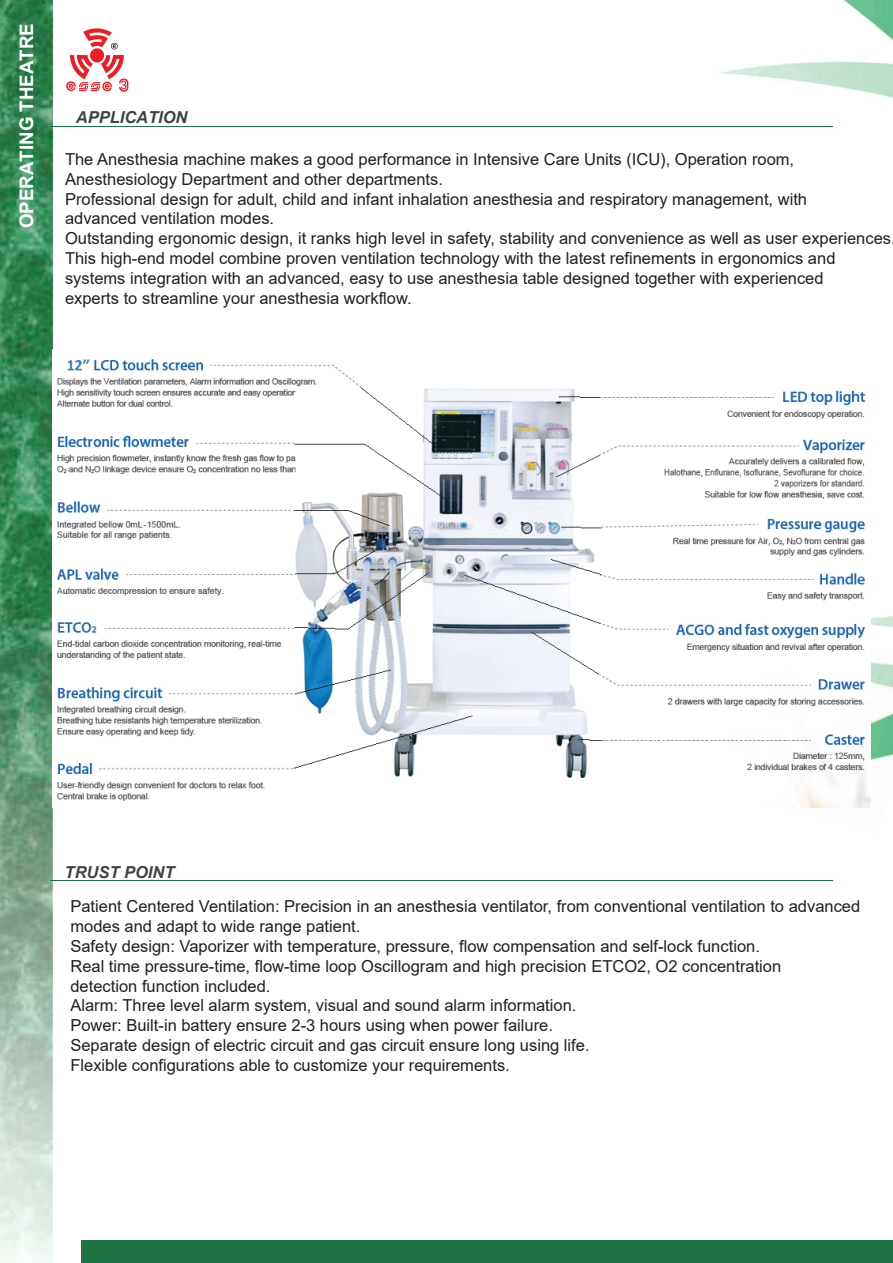
<style>
.page{position:relative;width:893px;height:1263px;background:#fff}
.page>*{position:absolute;margin:0;border:0;box-sizing:border-box;transform-origin:0 0}
.t1{font:700 18.75px "Arial";color:#fff}
.t2{font:16.5px/19.8px "Arial";color:#231f20}
.t3{font:italic 700 16.5px "Arial";color:#414243}
</style>
<div class="page">
<div style="left:81px;top:1241px;width:812px;height:22px;background:#1d7342"></div>
<img style="left:718px;top:0;width:175px;height:98px">
<img style="left:0;top:0;width:52px;height:1263px">
<svg style="left:66px;top:28px;width:63px;height:64px"></svg>
<img style="left:870px;top:616px;width:23px;height:192px">
<hr style="left:50px;top:126px;width:783px;height:1px;background:#1f7542">
<hr style="left:50px;top:880px;width:783px;height:1px;background:#1f7542">
<img style="left:56px;top:359px;width:814px;height:449px">
<p class="t1" style="left:13px;top:228px;width:206px;rotate:-90deg">OPERATING THEATRE</p>
<p class="t3" style="left:76px;top:107px;width:113px">APPLICATION</p>
<p class="t2" style="left:65px;top:149px;width:827px">The Anesthesia machine makes a good performance in Intensive Care Units (ICU), Operation room, Anesthesiology Department and other departments.<br>Professional design for adult, child and infant inhalation anesthesia and respiratory management, with<br>advanced ventilation modes.<br>Outstanding ergonomic design, it ranks high level in safety, stability and convenience as well as user experiences This high-end model combine proven ventilation technology with the latest refinements in ergonomics and systems integration with an advanced, easy to use anesthesia table designed together with experienced<br>experts to streamline your anesthesia workflow.</p>
<p class="t3" style="left:65px;top:861px;width:111px">TRUST POINT</p>
<p class="t2" style="left:70px;top:897px;width:791px">Patient Centered Ventilation: Precision in an anesthesia ventilator, from conventional ventilation to advanced modes and adapt to wide range patient.<br>Safety design: Vaporizer with temperature, pressure, flow compensation and self-lock function.<br>Real time pressure-time, flow-time loop Oscillogram and high precision ETCO2, O2 concentration<br>detection function included.<br>Alarm: Three level alarm system, visual and sound alarm information.<br>Power: Built-in battery ensure 2-3 hours using when power failure.<br>Separate design of electric circuit and gas circuit ensure long using life.<br>Flexible configurations able to customize your requirements.</p>
</div>
